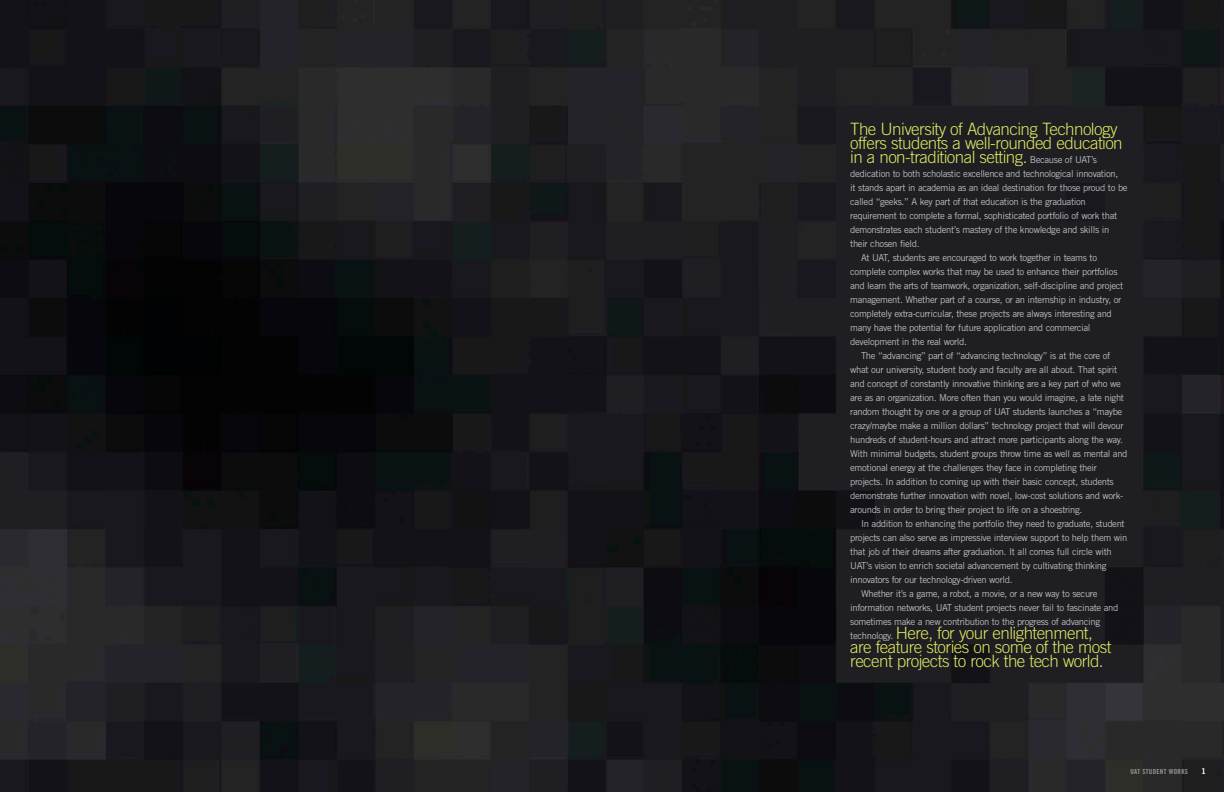
<style>
.page{position:relative;width:1224px;height:792px;background:#fff}
.page>*{position:absolute;margin:0;border:0;box-sizing:border-box;transform-origin:0 0}
.t1{font:300 17px/14px "Trade Gothic";letter-spacing:-.035em;color:#dfe560}
.t2{font:9.5px "Trade Gothic";letter-spacing:-.035em;color:#bbbcc0}
.t3{font:8px "Trade Gothic Bold Two";color:#fff}
.t4{font:7px "Trade Gothic Bold Cond Twenty";letter-spacing:.045em;color:#939498}
.s1{font-weight:400;font-size:9.5px;color:#bbbcc0}
</style>
<div class="page">
<img style="left:0;top:0;width:612px;height:792px">
<svg style="left:612px;top:0;width:612px;height:792px;background:#1b1b1f"></svg>
<h1 class="t1" style="left:850px;top:121px;width:274px">The University of Advancing Technology offers students a well-rounded education in a non-traditional setting. <span class="s1">Because of UAT’s</span></h1>
<p class="t2" style="left:850px;top:167px;width:270px">dedication to both scholastic excellence and technological innovation,</p>
<p class="t2" style="left:850px;top:181px;width:279px">it stands apart in academia as an ideal destination for those proud to be</p>
<p class="t2" style="left:850px;top:195px;width:237px">called “geeks.” A key part of that education is the graduation</p>
<p class="t2" style="left:850px;top:209px;width:269px">requirement to complete a formal, sophisticated portfolio of work that</p>
<p class="t2" style="left:850px;top:223px;width:261px">demonstrates each student’s mastery of the knowledge and skills in</p>
<p class="t2" style="left:850px;top:237px;width:71px">their chosen field.</p>
<p class="t2" style="left:861px;top:251px;width:238px">At UAT, students are encouraged to work together in teams to</p>
<p class="t2" style="left:850px;top:265px;width:269px">complete complex works that may be used to enhance their portfolios</p>
<p class="t2" style="left:850px;top:279px;width:275px">and learn the arts of teamwork, organization, self-discipline and project</p>
<p class="t2" style="left:850px;top:293px;width:273px">management. Whether part of a course, or an internship in industry, or</p>
<p class="t2" style="left:850px;top:307px;width:263px">completely extra-curricular, these projects are always interesting and</p>
<p class="t2" style="left:850px;top:321px;width:242px">many have the potential for future application and commercial</p>
<p class="t2" style="left:850px;top:335px;width:118px">development in the real world.</p>
<p class="t2" style="left:861px;top:349px;width:251px">The “advancing” part of “advancing technology” is at the core of</p>
<p class="t2" style="left:850px;top:363px;width:269px">what our university, student body and faculty are all about. That spirit</p>
<p class="t2" style="left:850px;top:377px;width:272px">and concept of constantly innovative thinking are a key part of who we</p>
<p class="t2" style="left:850px;top:391px;width:275px">are as an organization. More often than you would imagine, a late night</p>
<p class="t2" style="left:850px;top:406px;width:274px">random thought by one or a group of UAT students launches a “maybe</p>
<p class="t2" style="left:850px;top:420px;width:275px">crazy/maybe make a million dollars” technology project that will devour</p>
<p class="t2" style="left:850px;top:434px;width:274px">hundreds of student-hours and attract more participants along the way.</p>
<p class="t2" style="left:850px;top:448px;width:279px">With minimal budgets, student groups throw time as well as mental and</p>
<p class="t2" style="left:850px;top:462px;width:248px">emotional energy at the challenges they face in completing their</p>
<p class="t2" style="left:850px;top:476px;width:265px">projects. In addition to coming up with their basic concept, students</p>
<p class="t2" style="left:850px;top:490px;width:275px">demonstrate further innovation with novel, low-cost solutions and work-</p>
<p class="t2" style="left:850px;top:504px;width:234px">arounds in order to bring their project to life on a shoestring.</p>
<p class="t2" style="left:861px;top:518px;width:265px">In addition to enhancing the portfolio they need to graduate, student</p>
<p class="t2" style="left:850px;top:532px;width:279px">projects can also serve as impressive interview support to help them win</p>
<p class="t2" style="left:850px;top:546px;width:263px">that job of their dreams after graduation. It all comes full circle with</p>
<p class="t2" style="left:850px;top:560px;width:258px">UAT’s vision to enrich societal advancement by cultivating thinking</p>
<p class="t2" style="left:850px;top:574px;width:164px">innovators for our technology-driven world.</p>
<p class="t2" style="left:861px;top:588px;width:238px">Whether it’s a game, a robot, a movie, or a new way to secure</p>
<p class="t2" style="left:850px;top:602px;width:270px">information networks, UAT student projects never fail to fascinate and</p>
<p class="t2" style="left:850px;top:616px;width:252px">sometimes make a new contribution to the progress of advancing</p>
<h1 class="t1" style="left:850px;top:625px;width:263px"><span class="s1">technology.</span> Here, for your enlightenment, are feature stories on some of the most recent projects to rock the tech world.</h1>
<p class="t4" style="left:1130px;top:767px;width:59px">UAT STUDENT WORKS</p>
<p class="t3" style="left:1201px;top:766px;width:6px">1</p>
</div>
